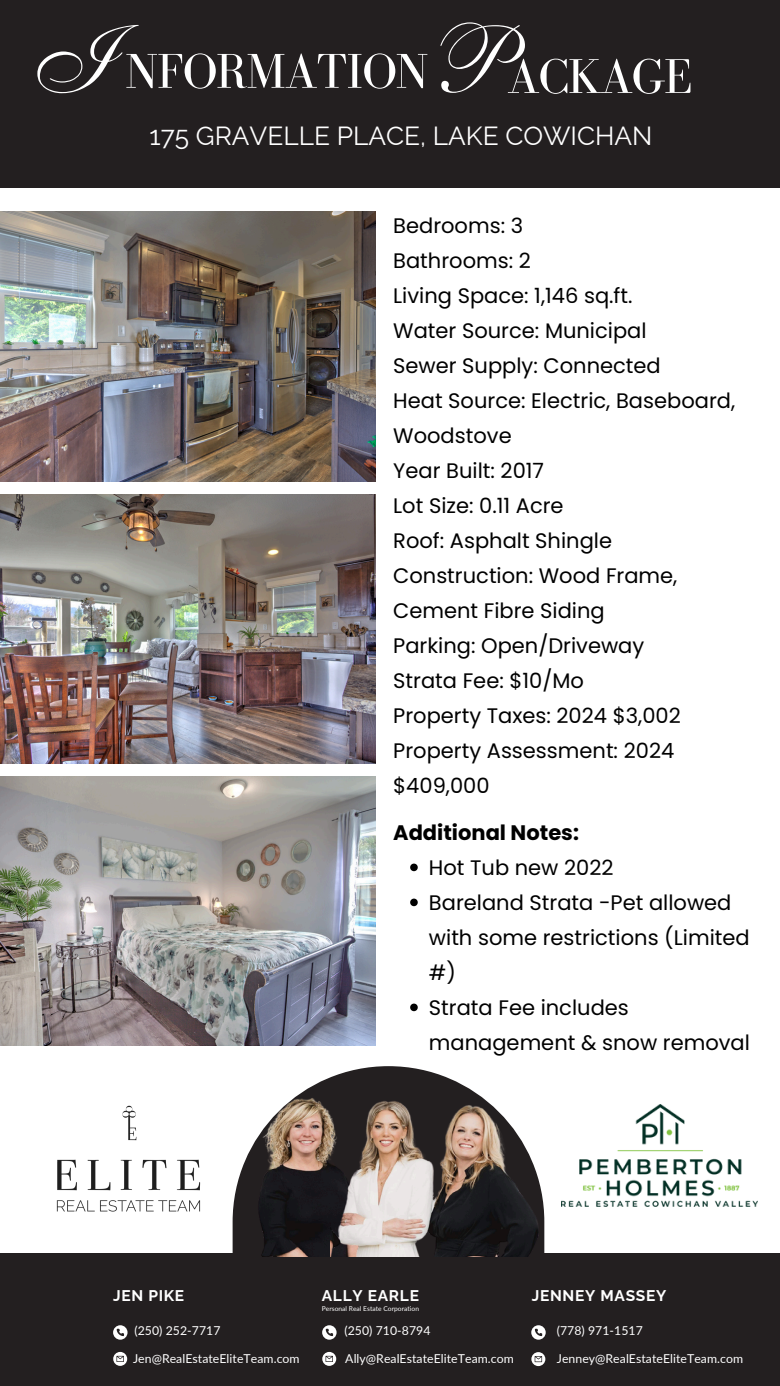
<style>
.page{position:relative;width:780px;height:1386px;background:#fff}
.page>*{position:absolute;margin:0;border:0;box-sizing:border-box;transform-origin:0 0}
.t1{font:97.12px "Anastasia Script";color:#fff}
.t2{font:96.95px "Anastasia Script";color:#fff}
.t3{font:50.23px "Bodoni FLF";letter-spacing:-.03em;color:#fff}
.t4{font:26.25px "Raleway";color:#fff}
.t5{font:21px/35px "Poppins";color:#000}
.t6{font:700 21px "Poppins";color:#000}
.t7{font:700 15.4px "Raleway";letter-spacing:.045em;color:#fff}
.t8{font:12.25px "Lato";letter-spacing:.005em;color:#fff}
.t9{font:6.65px "Lato";letter-spacing:.005em;color:#fff}
</style>
<div class="page">
<img style="left:0;top:212px;width:375px;height:269px">
<img style="left:0;top:494px;width:375px;height:269px">
<img style="left:0;top:776px;width:375px;height:269px">
<div style="left:0;top:0;width:780px;height:187px;background:#231f20"></div>
<svg style="left:233px;top:1066px;width:230px;height:187px"></svg>
<div style="left:0;top:1253px;width:780px;height:133px;background:#231f20"></div>
<img style="left:257px;top:1085px;width:74px;height:171px">
<img style="left:331px;top:1085px;width:214px;height:171px">
<svg style="left:113px;top:1325px;width:14px;height:15px"></svg>
<svg style="left:113px;top:1352px;width:14px;height:14px"></svg>
<svg style="left:116px;top:1356px;width:8px;height:6px"></svg>
<svg style="left:322px;top:1352px;width:14px;height:14px"></svg>
<svg style="left:325px;top:1356px;width:8px;height:6px"></svg>
<svg style="left:531px;top:1352px;width:14px;height:14px"></svg>
<svg style="left:534px;top:1356px;width:8px;height:6px"></svg>
<svg style="left:322px;top:1325px;width:14px;height:15px"></svg>
<svg style="left:531px;top:1325px;width:14px;height:15px"></svg>
<img style="left:561px;top:1104px;width:196px;height:102px">
<img style="left:56px;top:1105px;width:145px;height:107px">
<svg style="left:410px;top:864px;width:8px;height:7px"></svg>
<svg style="left:410px;top:899px;width:8px;height:7px"></svg>
<svg style="left:410px;top:1004px;width:8px;height:7px"></svg>
<h3 class="t2" style="left:19px;top:34px;width:77px">I</h3>
<p class="t3" style="left:125px;top:44px;width:305px">NFORMATION</p>
<p class="t1" style="left:418px;top:34px;width:77px">P</p>
<h4 class="t3" style="left:507px;top:49px;width:187px">ACKAGE</h4>
<h2 class="t4" style="left:150px;top:121px;width:504px">175 GRAVELLE PLACE, LAKE COWICHAN</h2>
<p class="t5" style="left:393px;top:208px;width:343px">Bedrooms: 3<br>Bathrooms: 2<br>Living Space: 1,146 sq.ft.<br>Water Source: Municipal<br>Sewer Supply: Connected<br>Heat Source: Electric, Baseboard,<br>Woodstove<br>Year Built: 2017<br>Lot Size: 0.11 Acre<br>Roof: Asphalt Shingle<br>Construction: Wood Frame,<br>Cement Fibre Siding<br>Parking: Open/Driveway<br>Strata Fee: $10/Mo<br>Property Taxes: 2024 $3,002<br>Property Assessment: 2024 $409,000</p>
<h5 class="t6" style="left:393px;top:818px;width:187px">Additional Notes:</h5>
<h5 class="t5" style="left:429px;top:850px;width:186px">Hot Tub new 2022</h5>
<p class="t5" style="left:429px;top:885px;width:322px">Bareland Strata -Pet allowed with some restrictions (Limited #)</p>
<h5 class="t5" style="left:429px;top:990px;width:322px">Strata Fee includes management &amp; snow removal</h5>
<h1 class="t7" style="left:113px;top:1286px;width:73px">JEN PIKE</h1>
<h1 class="t7" style="left:531px;top:1286px;width:136px">JENNEY MASSEY</h1>
<p class="t7" style="left:322px;top:1286px;width:99px">ALLY EARLE</p>
<p class="t9" style="left:322px;top:1304px;width:99px">Personal Real Estate Corporation</p>
<p class="t8" style="left:134px;top:1323px;width:88px">(250) 252-7717</p>
<p class="t8" style="left:344px;top:1323px;width:88px">(250) 710-8794</p>
<p class="t8" style="left:557px;top:1323px;width:88px">(778) 971-1517</p>
<p class="t8" style="left:133px;top:1351px;width:168px">Jen@RealEstateEliteTeam.com</p>
<p class="t8" style="left:345px;top:1351px;width:170px">Ally@RealEstateEliteTeam.com</p>
<p class="t8" style="left:557px;top:1351px;width:188px">Jenney@RealEstateEliteTeam.com</p>
</div>
